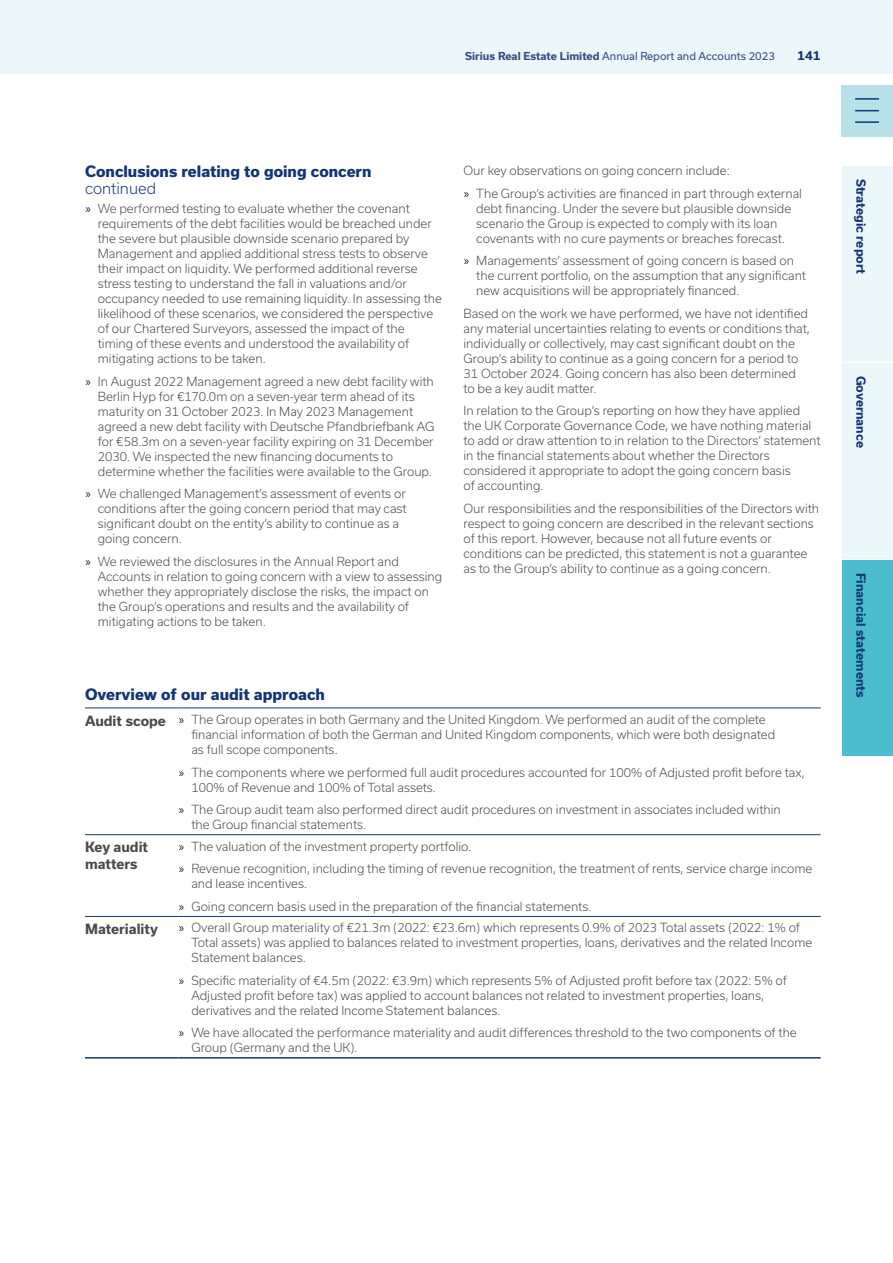
<style>
.page{position:relative;width:893px;height:1263px;background:#fff}
.page>*{position:absolute;margin:0;border:0;box-sizing:border-box;transform-origin:0 0}
.t1{font:800 15px "Usual";color:#133576}
.t2{font:300 15px "Usual";color:#133576}
.t3{font:700 13.5px/16.5px "Usual";color:#4a4a49}
.t4{font:300 12px/15px "Usual";color:#4a4a49}
.t5{font:700 12px "Usual";color:#133576}
.t6{font:10.5px "Usual";color:#364a87}
.s1{font-weight:700}
.s2{color:#000}
.s3{font-weight:700;font-size:13.5px}
</style>
<div class="page">
<div style="left:0;top:0;width:893px;height:74px;background:#ecf7fa"></div>
<div style="left:842px;top:166px;width:51px;height:195px;background:#ecf7fa"></div>
<div style="left:842px;top:363px;width:51px;height:195px;background:#ecf7fa"></div>
<div style="left:842px;top:560px;width:51px;height:196px;background:#4bbdcf"></div>
<hr style="left:85px;top:1057px;width:94px;height:1px;background:#133576">
<hr style="left:179px;top:1057px;width:642px;height:1px;background:#133576">
<hr style="left:85px;top:707px;width:94px;height:1px;background:#133576">
<hr style="left:179px;top:707px;width:642px;height:1px;background:#133576">
<hr style="left:85px;top:834px;width:94px;height:1px;background:#133576">
<hr style="left:179px;top:834px;width:642px;height:1px;background:#133576">
<hr style="left:85px;top:916px;width:94px;height:1px;background:#133576">
<hr style="left:179px;top:916px;width:642px;height:1px;background:#133576">
<div style="left:842px;top:85px;width:51px;height:51px;background:#b7e0e9"></div>
<hr style="left:855px;top:98px;width:24px;height:2px;background:#133576">
<svg style="left:855px;top:110px;width:24px;height:1px"></svg>
<hr style="left:855px;top:121px;width:24px;height:2px;background:#133576">
<p class="t6" style="left:465px;top:50px;width:311px"><span class="s1">Sirius Real Estate Limited</span> Annual Report and Accounts 2023</p>
<p class="t5" style="left:797px;top:48px;width:25px">141</p>
<p class="t1" style="left:85px;top:163px;width:288px">Conclusions relating to going concern</p>
<p class="t2" style="left:85px;top:180px;width:73px">continued</p>
<p class="t4" style="left:98px;top:201px;width:346px;text-indent:-13px"><span class="s2">»</span> We performed testing to evaluate whether the covenant requirements of the debt facilities would be breached under the severe but plausible downside scenario prepared by Management and applied additional stress tests to observe their impact on liquidity. We performed additional reverse stress testing to understand the fall in valuations and/or occupancy needed to use remaining liquidity. In assessing the likelihood of these scenarios, we considered the perspective of our Chartered Surveyors, assessed the impact of the timing of these events and understood the availability of mitigating actions to be taken.</p>
<p class="t4" style="left:98px;top:373px;width:338px;text-indent:-13px"><span class="s2">»</span> In August 2022 Management agreed a new debt facility with Berlin Hyp for €170.0m on a seven-year term ahead of its maturity on 31 October 2023. In May 2023 Management agreed a new debt facility with Deutsche Pfandbriefbank AG for €58.3m on a seven-year facility expiring on 31 December 2030. We inspected the new financing documents to determine whether the facilities were available to the Group.</p>
<p class="t4" style="left:98px;top:486px;width:310px;text-indent:-13px"><span class="s2">»</span> We challenged Management’s assessment of events or conditions after the going concern period that may cast significant doubt on the entity’s ability to continue as a going concern.</p>
<p class="t4" style="left:98px;top:553px;width:346px;text-indent:-13px"><span class="s2">»</span> We reviewed the disclosures in the Annual Report and Accounts in relation to going concern with a view to assessing whether they appropriately disclose the risks, the impact on the Group’s operations and results and the availability of mitigating actions to be taken.</p>
<p class="t4" style="left:463px;top:159px;width:340px;line-height:22.5px">Our key observations on going concern include:<br><span class="s2">»</span> The Group’s activities are financed in part through external</p>
<p class="t4" style="left:476px;top:201px;width:317px">debt financing. Under the severe but plausible downside scenario the Group is expected to comply with its loan covenants with no cure payments or breaches forecast.</p>
<p class="t4" style="left:476px;top:253px;width:331px;text-indent:-13px"><span class="s2">»</span> Managements’ assessment of going concern is based on the current portfolio, on the assumption that any significant new acquisitions will be appropriately financed.</p>
<p class="t4" style="left:463px;top:306px;width:348px">Based on the work we have performed, we have not identified any material uncertainties relating to events or conditions that, individually or collectively, may cast significant doubt on the Group’s ability to continue as a going concern for a period to 31 October 2024. Going concern has also been determined to be a key audit matter.</p>
<p class="t4" style="left:463px;top:403px;width:359px">In relation to the Group’s reporting on how they have applied the UK Corporate Governance Code, we have nothing material to add or draw attention to in relation to the Directors’ statement in the financial statements about whether the Directors considered it appropriate to adopt the going concern basis<br>of accounting.</p>
<p class="t4" style="left:463px;top:501px;width:357px">Our responsibilities and the responsibilities of the Directors with respect to going concern are described in the relevant sections of this report. However, because not all future events or conditions can be predicted, this statement is not a guarantee as to the Group’s ability to continue as a going concern.</p>
<p class="t1" style="left:85px;top:686px;width:241px">Overview of our audit approach</p>
<p class="t4" style="left:191px;top:712px;width:585px;text-indent:-106px"><span class="s3">Audit scope</span> <span class="s2">»</span> The Group operates in both Germany and the United Kingdom. We performed an audit of the complete financial information of both the German and United Kingdom components, which were both designated as full scope components.</p>
<p class="t4" style="left:191px;top:764px;width:615px;text-indent:-13px"><span class="s2">»</span> The components where we performed full audit procedures accounted for 100% of Adjusted profit before tax,<br>100% of Revenue and 100% of Total assets.</p>
<p class="t4" style="left:191px;top:802px;width:591px;text-indent:-13px"><span class="s2">»</span> The Group audit team also performed direct audit procedures on investment in associates included within the Group financial statements.</p>
<p class="t3" style="left:85px;top:839px;width:65px">Key audit matters</p>
<p class="t4" style="left:179px;top:835px;width:635px;line-height:22.5px"><span class="s2">»</span> The valuation of the investment property portfolio.<br><span class="s2">»</span> Revenue recognition, including the timing of revenue recognition, the treatment of rents, service charge income</p>
<p class="t4" style="left:179px;top:872px;width:414px;line-height:22.5px;text-indent:13px">and lease incentives.<br><span class="s2">»</span> Going concern basis used in the preparation of the financial statements.</p>
<p class="t3" style="left:85px;top:920px;width:74px">Materiality</p>
<p class="t4" style="left:191px;top:920px;width:622px;text-indent:-13px"><span class="s2">»</span> Overall Group materiality of €21.3m (2022: €23.6m) which represents 0.9% of 2023 Total assets (2022: 1% of<br>Total assets) was applied to balances related to investment properties, loans, derivatives and the related Income<br>Statement balances.</p>
<p class="t4" style="left:191px;top:973px;width:597px;text-indent:-13px"><span class="s2">»</span> Specific materiality of €4.5m (2022: €3.9m) which represents 5% of Adjusted profit before tax (2022: 5% of<br>Adjusted profit before tax) was applied to account balances not related to investment properties, loans, derivatives and the related Income Statement balances.</p>
<p class="t4" style="left:191px;top:1025px;width:607px;text-indent:-13px"><span class="s2">»</span> We have allocated the performance materiality and audit differences threshold to the two components of the<br>Group (Germany and the UK).</p>
<p class="t5" style="left:868px;top:179px;width:97px;rotate:90deg">Strategic report</p>
<p class="t5" style="left:868px;top:376px;width:73px;rotate:90deg">Governance</p>
<p class="t5" style="left:868px;top:573px;width:126px;rotate:90deg">Financial statements</p>
</div>
